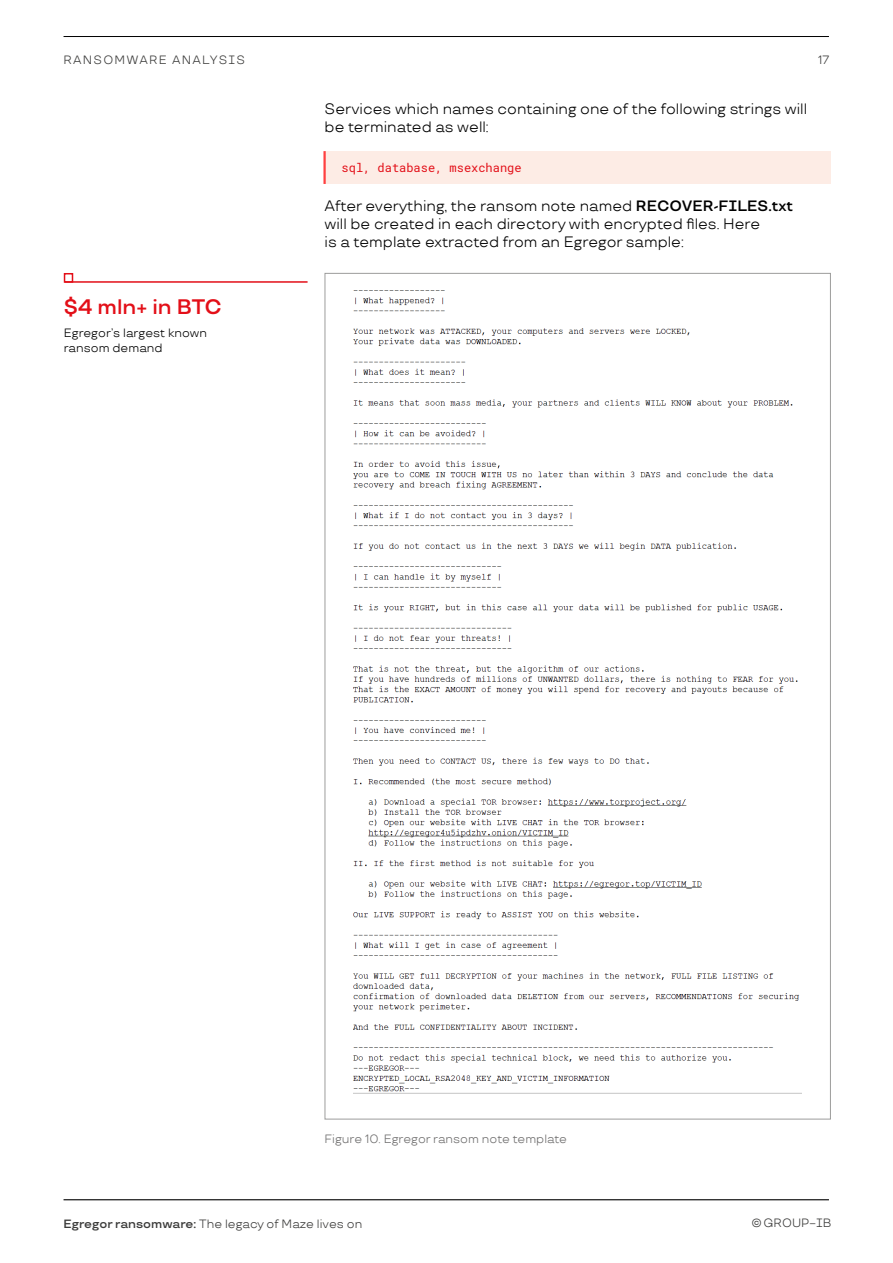
<style>
.page{position:relative;width:893px;height:1263px;background:#fff}
.page>*{position:absolute;margin:0;border:0;box-sizing:border-box;transform-origin:0 0}
.t1{font:600 21px "TT Travels";color:#e30f18}
.t2{font:15px/18px "TT Travels";color:#000}
.t3{font:12px "TT Travels";color:#3c3c3b}
.t4{font:12px "TT Travels";color:#706f6f}
.t5{font:12px/15px "TT Travels";color:#000}
.t6{font:12px "Roboto Mono";color:#e30f18}
.t7{font:12px "TT Travels";letter-spacing:.1em;color:#3c3c3b}
.s1{font-weight:600}
</style>
<div class="page">
<hr style="left:64px;top:36px;width:765px;height:1px;background:#000">
<hr style="left:64px;top:1199px;width:765px;height:1px;background:#000">
<div style="left:325px;top:151px;width:506px;height:33px;background:#fdece5"></div>
<hr style="left:323px;top:151px;width:3px;height:33px;background:#ff4040">
<img style="left:354px;top:290px;width:447px;height:803px">
<hr style="left:65px;top:281px;width:243px;height:2px;background:#e30f18">
<div style="left:64px;top:273px;width:9px;height:10px;border:2px solid #e30f18"></div>
<p class="t7" style="left:64px;top:52px;width:183px">Ranso mwar e analysis</p>
<p class="t3" style="left:818px;top:53px;width:13px">17</p>
<h1 class="t1" style="left:64px;top:294px;width:160px">$4 mln+ in BTC</h1>
<p class="t5" style="left:64px;top:325px;width:145px">Egregor’s largest known ransom demand</p>
<p class="t2" style="left:325px;top:100px;width:484px">Services which names containing one of the following strings will be terminated as well:</p>
<p class="t6" style="left:342px;top:160px;width:182px">sql, database, msexchange</p>
<p class="t2" style="left:325px;top:197px;width:470px">After everything, the ransom note named <span class="s1">RECOVER-FILES.txt </span>will be created in each directory with encrypted files. Here<br>is a template extracted from an Egregor sample:</p>
<p class="t4" style="left:325px;top:1131px;width:244px">Figure 10. Egregor ransom note template</p>
<p class="t3" style="left:64px;top:1217px;width:300px"><span class="s1">Egregor ransomware:</span> The legacy of Maze lives on</p>
<p class="t3" style="left:751px;top:1216px;width:82px">© GROUP−IB</p>
</div>
